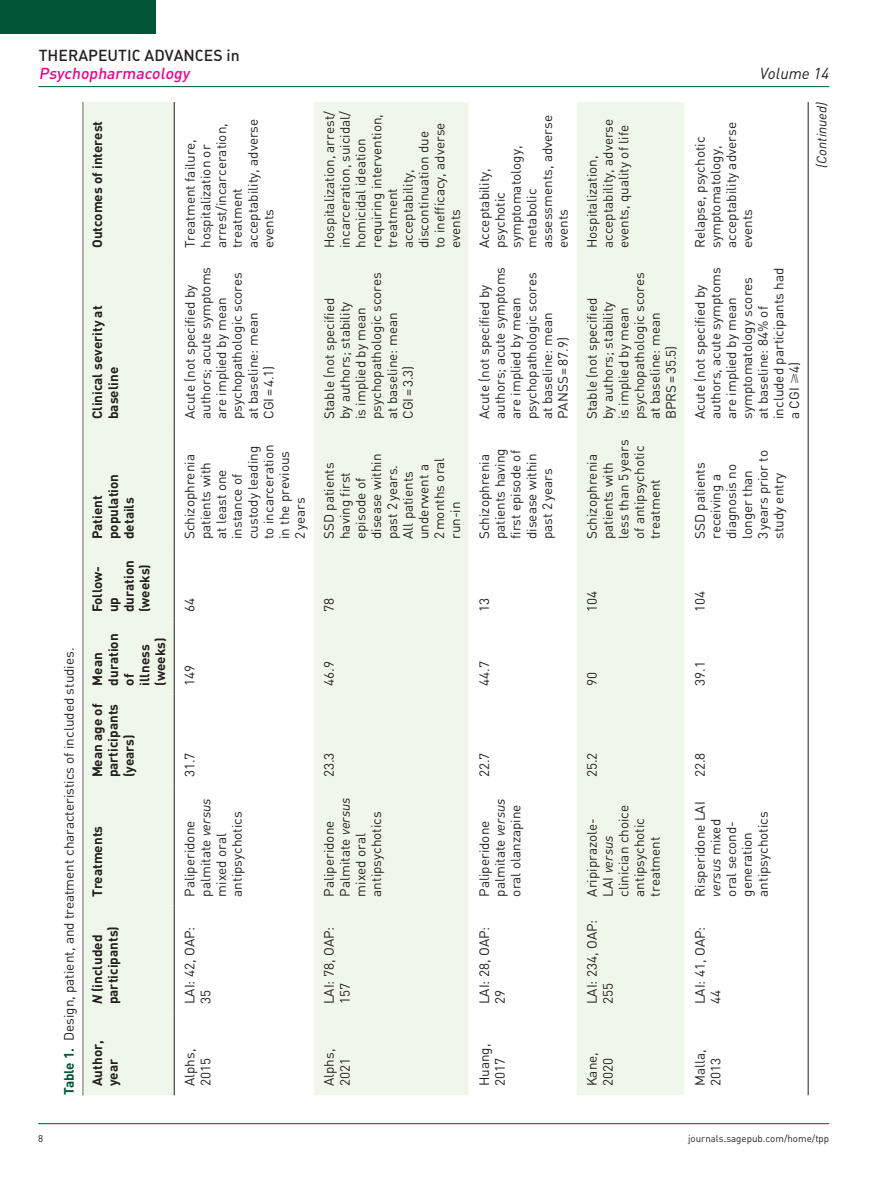
<style>
.page{position:relative;width:893px;height:1191px;background:#fff}
.page>*{position:absolute;margin:0;border:0;box-sizing:border-box;transform-origin:0 0}
.t1{font:15.75px "DIN Medium Alternate";color:#231f20}
.t2{font:italic 15.75px "DIN Medium Alternate";color:#ed028c}
.t3{font:italic 15.75px "DIN";color:#231f20}
.t4{font:13.5px/15.8px "DIN";color:#231f20}
.t5{font:700 13.5px/15.8px "DIN";color:#231f20}
.t6{font:italic 13.5px "DIN";color:#231f20}
.t7{font:9.75px "DIN";color:#231f20}
.s1{font-weight:700;color:#015436}
.s2{font-weight:700}
.s3{font-style:italic}
</style>
<div class="page">
<hr style="left:38px;top:86px;width:791px;height:1px;background:#015436">
<hr style="left:38px;top:1123px;width:791px;height:1px;background:#015436">
<div style="left:0;top:0;width:155px;height:34px;background:#015436"></div>
<div style="left:83px;top:102px;width:91px;height:993px;background:#eff7ea"></div>
<svg style="left:314px;top:102px;width:494px;height:993px;fill:#eff7ea"></svg>
<hr style="left:174px;top:1013px;width:1px;height:82px;background:#231f20">
<hr style="left:174px;top:905px;width:1px;height:108px;background:#231f20">
<hr style="left:174px;top:786px;width:1px;height:119px;background:#231f20">
<hr style="left:174px;top:694px;width:1px;height:92px;background:#231f20">
<hr style="left:174px;top:621px;width:1px;height:73px;background:#231f20">
<hr style="left:174px;top:548px;width:1px;height:73px;background:#231f20">
<hr style="left:174px;top:428px;width:1px;height:120px;background:#231f20">
<hr style="left:174px;top:257px;width:1px;height:171px;background:#231f20">
<hr style="left:174px;top:102px;width:1px;height:155px;background:#231f20">
<hr style="left:808px;top:102px;width:1px;height:993px;background:#231f20">
<p class="t1" style="left:39px;top:45px;width:202px">THERAPEUTIC ADVANCES IN</p>
<p class="t2" style="left:39px;top:63px;width:152px">Psychopharmacology</p>
<p class="t5" style="left:89px;top:248px;width:128px;rotate:-90deg">Outcomes of interest</p>
<p class="t5" style="left:89px;top:419px;width:115px;rotate:-90deg">Clinical severity at baseline</p>
<p class="t5" style="left:89px;top:539px;width:67px;rotate:-90deg">Patient population details</p>
<p class="t5" style="left:89px;top:612px;width:54px;rotate:-90deg">Follow&shy;up duration (weeks)</p>
<p class="t5" style="left:89px;top:685px;width:54px;rotate:-90deg">Mean duration of illness (weeks)</p>
<p class="t4" style="left:54px;top:1086px;width:440px;line-height:28.5px;text-indent:-9px;rotate:-90deg"><span class="s1">Table 1.</span> Design, patient, and treatment characteristics of included studies.<br><span class="s2">Author,</span></p>
<p class="t5" style="left:89px;top:777px;width:75px;text-align:justify;rotate:-90deg">Mean age of participants (years)</p>
<p class="t5" style="left:89px;top:896px;width:72px;rotate:-90deg">Treatments</p>
<p class="t5" style="left:89px;top:1004px;width:80px;rotate:-90deg"><span class="s3">N</span> (included participants)</p>
<p class="t5" style="left:105px;top:1086px;width:29px;rotate:-90deg">year</p>
<p class="t4" style="left:182px;top:248px;width:131px;rotate:-90deg">Treatment failure, hospitalization or arrest/incarceration, treatment acceptability, adverse events</p>
<p class="t4" style="left:182px;top:419px;width:154px;rotate:-90deg">Acute (not specified by authors; acute symptoms are implied by mean psychopathologic scores at baseline: mean<br>CGI=4.1)</p>
<p class="t4" style="left:182px;top:539px;width:96px;rotate:-90deg">Schizophrenia patients with<br>at least one instance of custody leading to incarceration in the previous<br>2years</p>
<p class="t4" style="left:182px;top:612px;width:16px;rotate:-90deg">64</p>
<p class="t4" style="left:182px;top:685px;width:23px;rotate:-90deg">149</p>
<p class="t4" style="left:182px;top:777px;width:26px;rotate:-90deg">31.7</p>
<p class="t4" style="left:182px;top:896px;width:100px;rotate:-90deg">Paliperidone palmitate <span class="s3">versus </span>mixed oral antipsychotics</p>
<p class="t4" style="left:182px;top:1004px;width:79px;rotate:-90deg">LAI: 42, OAP:<br>35</p>
<p class="t4" style="left:182px;top:1086px;width:39px;rotate:-90deg">Alphs,<br>2015</p>
<p class="t4" style="left:321px;top:248px;width:138px;rotate:-90deg">Hospitalization, arrest/ incarceration, suicidal/ homicidal ideation requiring intervention, treatment acceptability, discontinuation due<br>to inefficacy, adverse events</p>
<p class="t4" style="left:321px;top:419px;width:149px;rotate:-90deg">Stable (not specified<br>by authors; stability<br>is implied by mean psychopathologic scores at baseline: mean<br>CGI=3.3)</p>
<p class="t4" style="left:321px;top:539px;width:87px;rotate:-90deg">SSD patients having first episode of disease within past 2years.<br>All patients underwent a<br>2months oral run-in</p>
<p class="t4" style="left:321px;top:612px;width:16px;rotate:-90deg">78</p>
<p class="t4" style="left:321px;top:685px;width:26px;rotate:-90deg">46.9</p>
<p class="t4" style="left:321px;top:777px;width:26px;rotate:-90deg">23.3</p>
<p class="t4" style="left:321px;top:896px;width:101px;rotate:-90deg">Paliperidone<br>Palmitate <span class="s3">versus </span>mixed oral antipsychotics</p>
<p class="t4" style="left:321px;top:1004px;width:79px;rotate:-90deg">LAI: 78, OAP:<br>157</p>
<p class="t4" style="left:321px;top:1086px;width:39px;rotate:-90deg">Alphs,<br>2021</p>
<p class="t4" style="left:476px;top:248px;width:134px;rotate:-90deg">Acceptability, psychotic symptomatology, metabolic assessments, adverse events</p>
<p class="t4" style="left:476px;top:419px;width:154px;rotate:-90deg">Acute (not specified by authors; acute symptoms are implied by mean psychopathologic scores at baseline: mean<br>PANSS=87.9)</p>
<p class="t4" style="left:476px;top:539px;width:92px;rotate:-90deg">Schizophrenia patients having first episode of disease within past 2years</p>
<p class="t4" style="left:584px;top:248px;width:131px;rotate:-90deg">Hospitalization, acceptability, adverse events, quality of life</p>
<p class="t4" style="left:584px;top:419px;width:149px;rotate:-90deg">Stable (not specified<br>by authors; stability<br>is implied by mean psychopathologic scores at baseline: mean<br>BPRS=35.5)</p>
<p class="t4" style="left:584px;top:539px;width:101px;rotate:-90deg">Schizophrenia patients with less than 5years of antipsychotic treatment</p>
<p class="t3" style="left:760px;top:63px;width:71px">Volume 14</p>
<p class="t4" style="left:692px;top:248px;width:127px;rotate:-90deg">Relapse, psychotic symptomatology, acceptability adverse events</p>
<p class="t6" style="left:813px;top:168px;width:67px;rotate:-90deg">(Continued)</p>
<p class="t4" style="left:692px;top:419px;width:153px;rotate:-90deg">Acute (not specified by authors, acute symptoms are implied by mean symptomatology scores at baseline: 84% of included participants had a CGI ⩾4)</p>
<p class="t4" style="left:692px;top:539px;width:91px;rotate:-90deg">SSD patients receiving a diagnosis no longer than<br>3years prior to study entry</p>
<p class="t4" style="left:476px;top:612px;width:16px;rotate:-90deg">13</p>
<p class="t4" style="left:476px;top:685px;width:26px;rotate:-90deg">44.7</p>
<p class="t4" style="left:584px;top:612px;width:23px;rotate:-90deg">104</p>
<p class="t4" style="left:584px;top:685px;width:16px;rotate:-90deg">90</p>
<p class="t4" style="left:692px;top:612px;width:23px;rotate:-90deg">104</p>
<p class="t4" style="left:692px;top:685px;width:26px;rotate:-90deg">39.1</p>
<p class="t4" style="left:476px;top:777px;width:26px;rotate:-90deg">22.7</p>
<p class="t4" style="left:476px;top:896px;width:100px;rotate:-90deg">Paliperidone palmitate <span class="s3">versus </span>oral olanzapine</p>
<p class="t4" style="left:476px;top:1004px;width:79px;rotate:-90deg">LAI: 28, OAP:<br>29</p>
<p class="t4" style="left:476px;top:1086px;width:44px;rotate:-90deg">Huang,<br>2017</p>
<p class="t4" style="left:584px;top:777px;width:26px;rotate:-90deg">25.2</p>
<p class="t4" style="left:584px;top:896px;width:93px;rotate:-90deg">Aripiprazole-<br>LAI <span class="s3">versus </span>clinician choice antipsychotic treatment</p>
<p class="t4" style="left:584px;top:1004px;width:86px;rotate:-90deg">LAI: 234, OAP:<br>255</p>
<p class="t4" style="left:584px;top:1086px;width:36px;rotate:-90deg">Kane,<br>2020</p>
<p class="t4" style="left:692px;top:777px;width:26px;rotate:-90deg">22.8</p>
<p class="t4" style="left:692px;top:896px;width:96px;rotate:-90deg">Risperidone LAI <span class="s3">versus</span> mixed oral second&shy;generation antipsychotics</p>
<p class="t4" style="left:692px;top:1004px;width:79px;rotate:-90deg">LAI: 41, OAP:<br>44</p>
<p class="t4" style="left:692px;top:1086px;width:38px;rotate:-90deg">Malla,<br>2013</p>
<p class="t7" style="left:38px;top:1132px;width:7px">8</p>
<p class="t7" style="left:688px;top:1132px;width:143px">journals.sagepub.com/home/tpp</p>
</div>
